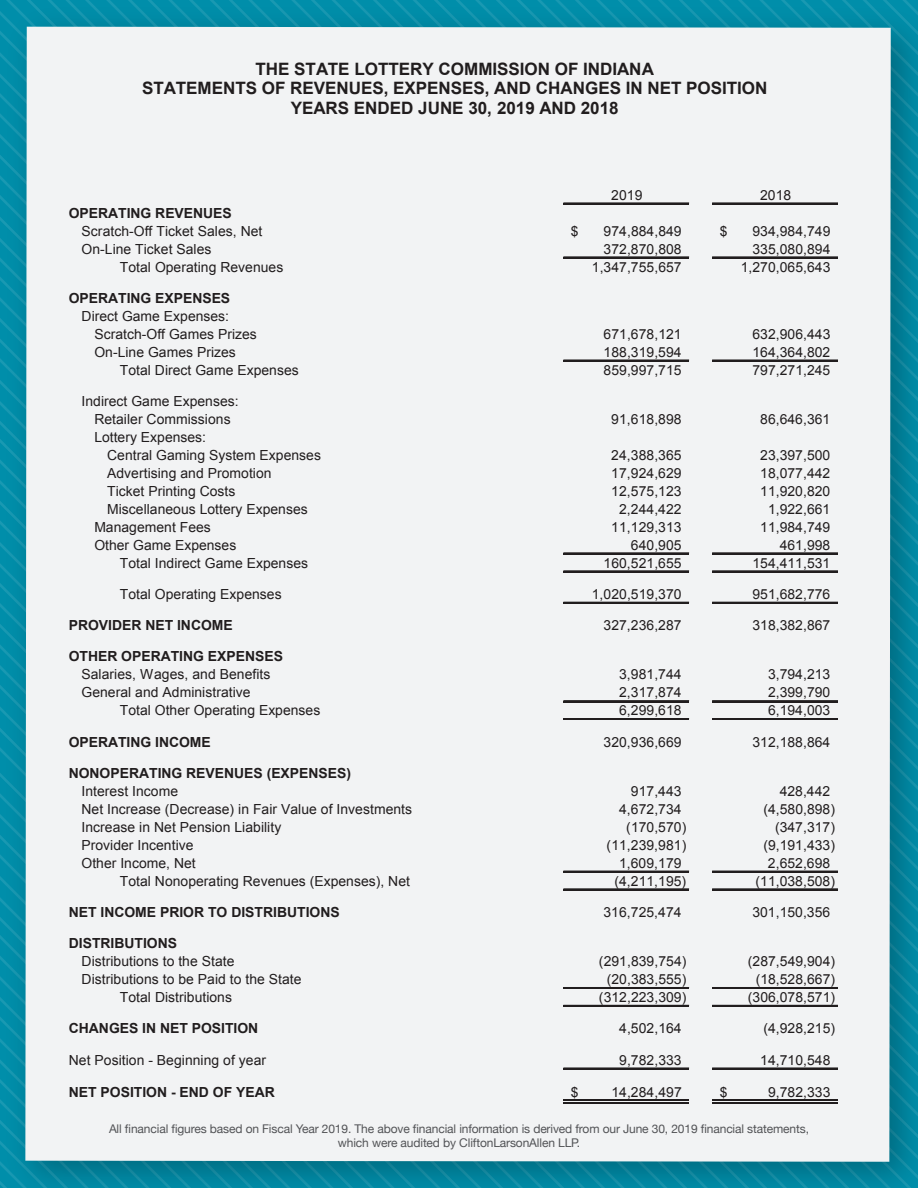
<style>
.page{position:relative;width:918px;height:1188px;background:#fff}
.page>*{position:absolute;margin:0;border:0;box-sizing:border-box;transform-origin:0 0}
.t1{font:700 17.1px/19.5px "Arial";color:#231f20;text-align:center}
.t2{font:13.95px/18px "Arial";letter-spacing:.005em;color:#231f20}
.t3{font:700 13.95px "Arial";color:#231f20}
.t4{font:12px/14.4px "Helvetica Neue";letter-spacing:-.01em;color:#57585a;text-align:center}
</style>
<div class="page">
<img style="left:0;top:0;width:918px;height:1188px">
<div style="left:25px;top:27px;width:866px;height:1135px;background:#f2f3f4"></div>
<hr style="left:563px;top:203px;width:126px;height:2px;background:#231f20">
<hr style="left:563px;top:257px;width:126px;height:1px;background:#231f20">
<hr style="left:563px;top:360px;width:126px;height:1px;background:#231f20">
<hr style="left:563px;top:553px;width:126px;height:1px;background:#231f20">
<hr style="left:563px;top:571px;width:126px;height:1px;background:#231f20">
<hr style="left:563px;top:602px;width:126px;height:2px;background:#231f20">
<hr style="left:563px;top:700px;width:126px;height:1px;background:#231f20">
<hr style="left:563px;top:701px;width:126px;height:1px;background:#231f20">
<hr style="left:563px;top:718px;width:126px;height:1px;background:#231f20">
<hr style="left:563px;top:719px;width:126px;height:1px;background:#231f20">
<hr style="left:563px;top:871px;width:126px;height:2px;background:#231f20">
<hr style="left:563px;top:889px;width:126px;height:2px;background:#231f20">
<hr style="left:563px;top:987px;width:126px;height:2px;background:#231f20">
<hr style="left:563px;top:1005px;width:126px;height:2px;background:#231f20">
<hr style="left:563px;top:1068px;width:126px;height:1px;background:#231f20">
<hr style="left:563px;top:1099px;width:126px;height:2px;background:#231f20">
<hr style="left:563px;top:1102px;width:126px;height:2px;background:#231f20">
<hr style="left:712px;top:203px;width:126px;height:2px;background:#231f20">
<hr style="left:712px;top:257px;width:126px;height:1px;background:#231f20">
<hr style="left:712px;top:360px;width:126px;height:1px;background:#231f20">
<hr style="left:712px;top:553px;width:126px;height:1px;background:#231f20">
<hr style="left:712px;top:571px;width:126px;height:1px;background:#231f20">
<hr style="left:712px;top:602px;width:126px;height:2px;background:#231f20">
<hr style="left:712px;top:700px;width:126px;height:1px;background:#231f20">
<hr style="left:712px;top:701px;width:126px;height:1px;background:#231f20">
<hr style="left:712px;top:718px;width:126px;height:1px;background:#231f20">
<hr style="left:712px;top:719px;width:126px;height:1px;background:#231f20">
<hr style="left:712px;top:871px;width:126px;height:2px;background:#231f20">
<hr style="left:712px;top:889px;width:126px;height:2px;background:#231f20">
<hr style="left:712px;top:987px;width:126px;height:2px;background:#231f20">
<hr style="left:712px;top:1005px;width:126px;height:2px;background:#231f20">
<hr style="left:712px;top:1068px;width:126px;height:1px;background:#231f20">
<hr style="left:712px;top:1099px;width:126px;height:2px;background:#231f20">
<hr style="left:712px;top:1102px;width:126px;height:2px;background:#231f20">
<p class="t1" style="left:142px;top:59px;width:627px">THE STATE LOTTERY COMMISSION OF INDIANA<br>STATEMENTS OF REVENUES, EXPENSES, AND CHANGES IN NET POSITION<br>YEARS ENDED JUNE 30, 2019 AND 2018</p>
<p class="t2" style="left:611px;top:186px;width:33px">2019</p>
<p class="t2" style="left:760px;top:186px;width:33px">2018</p>
<p class="t3" style="left:69px;top:203px;width:164px">OPERATING REVENUES</p>
<p class="t2" style="left:82px;top:222px;width:182px">Scratch-Off Ticket Sales, Net</p>
<p class="t2" style="left:571px;top:222px;width:9px">$</p>
<p class="t2" style="left:604px;top:222px;width:80px">974,884,849</p>
<p class="t2" style="left:720px;top:222px;width:9px">$</p>
<p class="t2" style="left:753px;top:222px;width:79px">934,984,749</p>
<p class="t2" style="left:82px;top:240px;width:131px">On-Line Ticket Sales</p>
<p class="t2" style="left:604px;top:240px;width:80px">372,870,808</p>
<p class="t2" style="left:752px;top:240px;width:79px">335,080,894</p>
<p class="t2" style="left:120px;top:258px;width:165px">Total Operating Revenues</p>
<p class="t2" style="left:592px;top:258px;width:91px">1,347,755,657</p>
<p class="t2" style="left:741px;top:258px;width:91px">1,270,065,643</p>
<p class="t3" style="left:69px;top:288px;width:163px">OPERATING EXPENSES</p>
<p class="t2" style="left:94px;top:307px;width:164px;text-indent:-13px">Direct Game Expenses:<br>Scratch-Off Games Prizes</p>
<p class="t2" style="left:604px;top:325px;width:80px">671,678,121</p>
<p class="t2" style="left:752px;top:325px;width:79px">632,906,443</p>
<p class="t2" style="left:94px;top:343px;width:143px">On-Line Games Prizes</p>
<p class="t2" style="left:604px;top:343px;width:80px">188,319,594</p>
<p class="t2" style="left:752px;top:343px;width:79px">164,364,802</p>
<p class="t2" style="left:120px;top:361px;width:180px">Total Direct Game Expenses</p>
<p class="t2" style="left:604px;top:361px;width:80px">859,997,715</p>
<p class="t2" style="left:752px;top:361px;width:79px">797,271,245</p>
<p class="t2" style="left:82px;top:392px;width:159px;text-align:center">Indirect Game Expenses:<br>Retailer Commissions</p>
<p class="t2" style="left:611px;top:410px;width:72px">91,618,898</p>
<p class="t2" style="left:760px;top:410px;width:72px">86,646,361</p>
<p class="t2" style="left:107px;top:428px;width:215px;text-indent:-13px">Lottery Expenses:<br>Central Gaming System Expenses</p>
<p class="t2" style="left:611px;top:446px;width:72px">24,388,365</p>
<p class="t2" style="left:760px;top:446px;width:72px">23,397,500</p>
<p class="t2" style="left:107px;top:464px;width:166px">Advertising and Promotion</p>
<p class="t2" style="left:611px;top:464px;width:72px">17,924,629</p>
<p class="t2" style="left:760px;top:464px;width:72px">18,077,442</p>
<p class="t2" style="left:107px;top:482px;width:130px">Ticket Printing Costs</p>
<p class="t2" style="left:611px;top:482px;width:72px">12,575,123</p>
<p class="t2" style="left:760px;top:482px;width:72px">11,920,820</p>
<p class="t2" style="left:107px;top:500px;width:202px">Miscellaneous Lottery Expenses</p>
<p class="t2" style="left:619px;top:500px;width:64px">2,244,422</p>
<p class="t2" style="left:768px;top:500px;width:64px">1,922,661</p>
<p class="t2" style="left:94px;top:518px;width:118px">Management Fees</p>
<p class="t2" style="left:611px;top:518px;width:72px">11,129,313</p>
<p class="t2" style="left:760px;top:518px;width:72px">11,984,749</p>
<p class="t2" style="left:94px;top:536px;width:144px">Other Game Expenses</p>
<p class="t2" style="left:631px;top:536px;width:52px">640,905</p>
<p class="t2" style="left:780px;top:536px;width:52px">461,998</p>
<p class="t2" style="left:120px;top:554px;width:190px">Total Indirect Game Expenses</p>
<p class="t2" style="left:604px;top:554px;width:80px">160,521,655</p>
<p class="t2" style="left:752px;top:554px;width:79px">154,411,531</p>
<p class="t2" style="left:120px;top:585px;width:163px">Total Operating Expenses</p>
<p class="t2" style="left:592px;top:585px;width:91px">1,020,519,370</p>
<p class="t2" style="left:752px;top:585px;width:79px">951,682,776</p>
<p class="t3" style="left:69px;top:615px;width:166px">PROVIDER NET INCOME</p>
<p class="t2" style="left:604px;top:616px;width:80px">327,236,287</p>
<p class="t2" style="left:752px;top:616px;width:79px">318,382,867</p>
<p class="t3" style="left:69px;top:647px;width:216px">OTHER OPERATING EXPENSES</p>
<p class="t2" style="left:82px;top:665px;width:191px">Salaries, Wages, and Benefits</p>
<p class="t2" style="left:619px;top:665px;width:64px">3,981,744</p>
<p class="t2" style="left:768px;top:665px;width:64px">3,794,213</p>
<p class="t2" style="left:82px;top:683px;width:171px">General and Administrative</p>
<p class="t2" style="left:619px;top:683px;width:64px">2,317,874</p>
<p class="t2" style="left:768px;top:683px;width:64px">2,399,790</p>
<p class="t2" style="left:120px;top:701px;width:202px">Total Other Operating Expenses</p>
<p class="t2" style="left:619px;top:701px;width:64px">6,299,618</p>
<p class="t2" style="left:768px;top:701px;width:64px">6,194,003</p>
<p class="t3" style="left:69px;top:732px;width:144px">OPERATING INCOME</p>
<p class="t2" style="left:604px;top:733px;width:80px">320,936,669</p>
<p class="t2" style="left:752px;top:733px;width:79px">312,188,864</p>
<p class="t3" style="left:69px;top:763px;width:284px">NONOPERATING REVENUES (EXPENSES)</p>
<p class="t2" style="left:82px;top:782px;width:98px">Interest Income</p>
<p class="t2" style="left:631px;top:782px;width:52px">917,443</p>
<p class="t2" style="left:780px;top:782px;width:52px">428,442</p>
<p class="t2" style="left:82px;top:800px;width:332px">Net Increase (Decrease) in Fair Value of Investments</p>
<p class="t2" style="left:619px;top:800px;width:64px">4,672,734</p>
<p class="t2" style="left:763px;top:800px;width:73px">(4,580,898)</p>
<p class="t2" style="left:82px;top:818px;width:201px">Increase in Net Pension Liability</p>
<p class="t2" style="left:626px;top:818px;width:61px">(170,570)</p>
<p class="t2" style="left:775px;top:818px;width:61px">(347,317)</p>
<p class="t2" style="left:82px;top:836px;width:114px">Provider Incentive</p>
<p class="t2" style="left:607px;top:836px;width:81px">(11,239,981)</p>
<p class="t2" style="left:763px;top:836px;width:73px">(9,191,433)</p>
<p class="t2" style="left:82px;top:854px;width:116px">Other Income, Net</p>
<p class="t2" style="left:619px;top:854px;width:64px">1,609,179</p>
<p class="t2" style="left:768px;top:854px;width:64px">2,652,698</p>
<p class="t2" style="left:120px;top:872px;width:292px">Total Nonoperating Revenues (Expenses), Net</p>
<p class="t2" style="left:614px;top:872px;width:73px">(4,211,195)</p>
<p class="t2" style="left:756px;top:872px;width:81px">(11,038,508)</p>
<p class="t3" style="left:69px;top:902px;width:273px">NET INCOME PRIOR TO DISTRIBUTIONS</p>
<p class="t2" style="left:603px;top:903px;width:80px">316,725,474</p>
<p class="t2" style="left:752px;top:903px;width:79px">301,150,356</p>
<p class="t3" style="left:69px;top:934px;width:110px">DISTRIBUTIONS</p>
<p class="t2" style="left:82px;top:952px;width:154px">Distributions to the State</p>
<p class="t2" style="left:599px;top:952px;width:89px">(291,839,754)</p>
<p class="t2" style="left:748px;top:952px;width:89px">(287,549,904)</p>
<p class="t2" style="left:82px;top:970px;width:222px">Distributions to be Paid to the State</p>
<p class="t2" style="left:607px;top:970px;width:81px">(20,383,555)</p>
<p class="t2" style="left:756px;top:970px;width:81px">(18,528,667)</p>
<p class="t2" style="left:120px;top:988px;width:114px">Total Distributions</p>
<p class="t2" style="left:599px;top:988px;width:89px">(312,223,309)</p>
<p class="t2" style="left:748px;top:988px;width:89px">(306,078,571)</p>
<p class="t3" style="left:69px;top:1019px;width:191px">CHANGES IN NET POSITION</p>
<p class="t2" style="left:619px;top:1019px;width:64px">4,502,164</p>
<p class="t2" style="left:763px;top:1019px;width:73px">(4,928,215)</p>
<p class="t2" style="left:69px;top:1051px;width:199px">Net Position - Beginning of year</p>
<p class="t2" style="left:619px;top:1051px;width:64px">9,782,333</p>
<p class="t2" style="left:760px;top:1051px;width:72px">14,710,548</p>
<p class="t3" style="left:69px;top:1082px;width:208px">NET POSITION - END OF YEAR</p>
<p class="t2" style="left:571px;top:1083px;width:9px">$</p>
<p class="t2" style="left:611px;top:1083px;width:72px">14,284,497</p>
<p class="t2" style="left:720px;top:1083px;width:9px">$</p>
<p class="t2" style="left:768px;top:1083px;width:64px">9,782,333</p>
<p class="t4" style="left:109px;top:1122px;width:702px">All financial figures based on Fiscal Year 2019. The above financial information is derived from our June 30, 2019 financial statements, which were audited by CliftonLarsonAllen LLP.</p>
</div>
